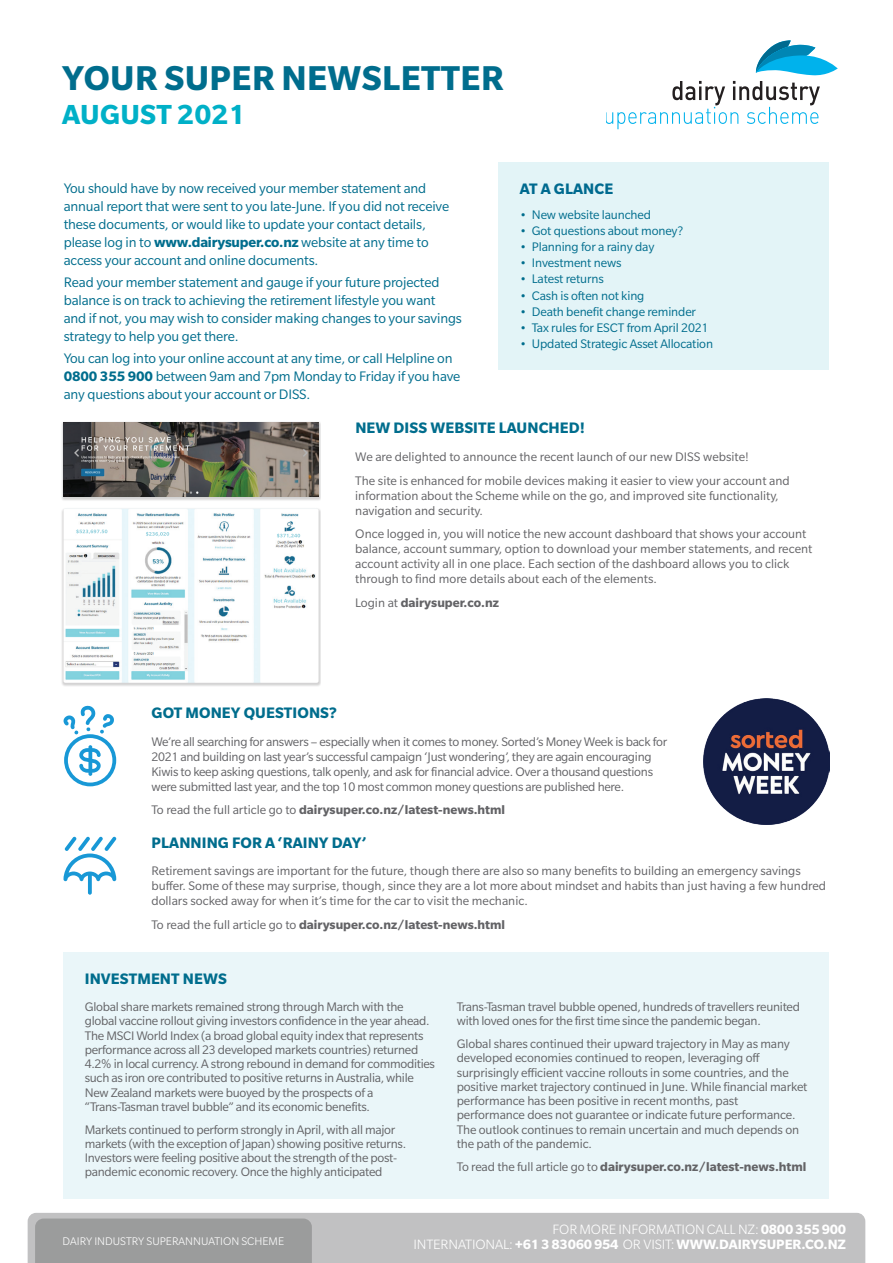
<style>
.page{position:relative;width:893px;height:1263px;background:#fff}
.page>*{position:absolute;margin:0;border:0;box-sizing:border-box;transform-origin:0 0}
.t1{font:700 37.5px "Slate Pro";letter-spacing:.01em;color:#006d8d}
.t2{font:700 30px "Slate Pro";letter-spacing:.005em;color:#00b0c7}
.t3{font:700 16.5px "Slate Pro";letter-spacing:.005em;color:#006d8d}
.t4{font:700 16.5px "Slate Pro";letter-spacing:.005em;color:#006a8f}
.t5{font:15px/18px "Slate Pro";letter-spacing:-.01em;color:#006d8d}
.t6{font:300 14.7px/15px "Slate Pro";letter-spacing:-.01em;color:#fff;text-align:right}
.t7{font:13.5px/14.2px "Slate Pro";letter-spacing:-.02em;color:#636366}
.t8{font:13.5px/15px "Slate Pro";color:#636366}
.t9{font:13.5px "Slate Pro";letter-spacing:-.01em;color:#006d8d}
.t10{font:700 13.5px "Slate Pro";color:#636366}
.t11{font:300 12px "Slate Pro";color:#fff}
.s1{font-weight:700}
.s2{font-weight:400}
</style>
<div class="page">
<svg style="left:28px;top:1213px;width:837px;height:50px;background:#b5b6b6"></svg>
<svg style="left:606px;top:40px;width:232px;height:89px"></svg>
<div style="left:499px;top:162px;width:330px;height:207px;background:#e3f4f7"></div>
<div style="left:64px;top:952px;width:765px;height:246px;background:#eaf6f9"></div>
<svg style="left:63px;top:705px;width:53px;height:81px"></svg>
<svg style="left:64px;top:837px;width:52px;height:58px"></svg>
<div style="left:61px;top:421px;width:260px;height:80px;background:#231f20;opacity:.2"></div>
<img style="left:64px;top:422px;width:255px;height:75px">
<div style="left:61px;top:507px;width:260px;height:180px;background:#231f20;opacity:.2"></div>
<img style="left:64px;top:509px;width:255px;height:174px">
<div style="left:140px;top:532px;width:34px;height:8px;background:#fff"></div>
<div style="left:270px;top:532px;width:38px;height:8px;background:#fff"></div>
<div style="left:77px;top:528px;width:36px;height:8px;background:#fff"></div>
<svg style="left:76px;top:529px;width:31px;height:5px"></svg>
<svg style="left:146px;top:532px;width:23px;height:4px"></svg>
<svg style="left:277px;top:533px;width:23px;height:5px"></svg>
<img style="left:703px;top:699px;width:126px;height:126px">
<h1 class="t1" style="left:62px;top:57px;width:443px">YOUR SUPER NEWSLETTER</h1>
<h2 class="t2" style="left:62px;top:98px;width:185px">AUGUST 2021</h2>
<p class="t5" style="left:64px;top:179px;width:387px">You should have by now received your member statement and annual report that were sent to you late-June. If you did not receive these documents, or would like to update your contact details, please log in to <span class="s1">www.dairysuper.co.nz</span> website at any time to access your account and online documents.</p>
<p class="t5" style="left:64px;top:273px;width:400px">Read your member statement and gauge if your future projected balance is on track to achieving the retirement lifestyle you want<br>and if not, you may wish to consider making changes to your savings strategy to help you get there.</p>
<p class="t5" style="left:64px;top:350px;width:398px">You can log into your online account at any time, or call Helpline on<br><span class="s1">0800 355 900</span> between 9am and 7pm Monday to Friday if you have any questions about your account or DISS.</p>
<p class="t4" style="left:520px;top:179px;width:95px">AT A GLANCE</p>
<p class="t9" style="left:520px;top:207px;width:133px">• New website launched</p>
<p class="t9" style="left:520px;top:223px;width:165px">• Got questions about money?</p>
<p class="t9" style="left:520px;top:240px;width:136px">• Planning for a rainy day</p>
<p class="t9" style="left:520px;top:256px;width:103px">• Investment news</p>
<p class="t9" style="left:520px;top:272px;width:86px">• Latest returns</p>
<p class="t9" style="left:520px;top:288px;width:126px">• Cash is often not king</p>
<p class="t9" style="left:520px;top:304px;width:178px">• Death benefit change reminder</p>
<p class="t9" style="left:520px;top:321px;width:190px">• Tax rules for ESCT from April 2021</p>
<p class="t9" style="left:520px;top:337px;width:195px">• Updated Strategic Asset Allocation</p>
<p class="t3" style="left:355px;top:419px;width:231px">NEW DISS WEBSITE LAUNCHED!</p>
<p class="t8" style="left:355px;top:445px;width:436px;line-height:23.5px">We are delighted to announce the recent launch of our new DISS website!<br>The site is enhanced for mobile devices making it easier to view your account and</p>
<p class="t8" style="left:355px;top:488px;width:425px">information about the Scheme while on the go, and improved site functionality, navigation and security.</p>
<p class="t8" style="left:355px;top:526px;width:459px">Once logged in, you will notice the new account dashboard that shows your account balance, account summary, option to download your member statements, and recent account activity all in one place. Each section of the dashboard allows you to click through to find more details about each of the elements.</p>
<p class="t10" style="left:355px;top:595px;width:145px"><span class="s2">Login at</span> dairysuper.co.nz</p>
<p class="t3" style="left:152px;top:703px;width:187px">GOT MONEY QUESTIONS?</p>
<p class="t7" style="left:151px;top:734px;width:517px;line-height:15px">We’re all searching for answers – especially when it comes to money. Sorted’s Money Week is back for 2021 and building on last year’s successful campaign ‘Just wondering’, they are again encouraging Kiwis to keep asking questions, talk openly, and ask for financial advice. Over a thousand questions were submitted last year, and the top 10 most common money questions are published here.</p>
<p class="t10" style="left:151px;top:802px;width:355px"><span class="s2">To read the full article go to</span> dairysuper.co.nz/latest-news.html</p>
<p class="t3" style="left:152px;top:833px;width:216px">PLANNING FOR A ‘RAINY DAY’</p>
<p class="t8" style="left:151px;top:863px;width:676px">Retirement savings are important for the future, though there are also so many benefits to building an emergency savings buffer. Some of these may surprise, though, since they are a lot more about mindset and habits than just having a few hundred dollars socked away for when it’s time for the car to visit the mechanic.</p>
<p class="t10" style="left:151px;top:917px;width:355px"><span class="s2">To read the full article go to</span> dairysuper.co.nz/latest-news.html</p>
<p class="t3" style="left:85px;top:969px;width:144px">INVESTMENT NEWS</p>
<p class="t7" style="left:85px;top:999px;width:352px">Global share markets remained strong through March with the global vaccine rollout giving investors confidence in the year ahead.<br>The MSCI World Index (a broad global equity index that represents performance across all 23 developed markets countries) returned 4.2% in local currency. A strong rebound in demand for commodities such as iron ore contributed to positive returns in Australia, while New Zealand markets were buoyed by the prospects of a “Trans-Tasman travel bubble” and its economic benefits.</p>
<p class="t7" style="left:85px;top:1122px;width:323px">Markets continued to perform strongly in April, with all major markets (with the exception of Japan) showing positive returns.<br>Investors were feeling positive about the strength of the post&shy;pandemic economic recovery. Once the highly anticipated</p>
<p class="t7" style="left:457px;top:999px;width:345px">Trans-Tasman travel bubble opened, hundreds of travellers reunited with loved ones for the first time since the pandemic began.</p>
<p class="t7" style="left:457px;top:1036px;width:352px">Global shares continued their upward trajectory in May as many developed economies continued to reopen, leveraging off surprisingly efficient vaccine rollouts in some countries, and the positive market trajectory continued in June. While financial market performance has been positive in recent months, past performance does not guarantee or indicate future performance.<br>The outlook continues to remain uncertain and much depends on the path of the pandemic.</p>
<p class="t10" style="left:457px;top:1159px;width:351px"><span class="s2">To read the full article go to</span> dairysuper.co.nz/latest-news.html</p>
<p class="t11" style="left:63px;top:1234px;width:223px">DAIRY INDUSTRY SUPERANNUATION SCHEME</p>
<p class="t6" style="left:413px;top:1222px;width:434px">FOR MORE INFORMATION CALL NZ: <span class="s1">0800 355 900<br></span>INTERNATIONAL: <span class="s1">+61 3 83060 954</span> OR VISIT: <span class="s1">WWW.DAIRYSUPER.CO.NZ</span></p>
</div>
